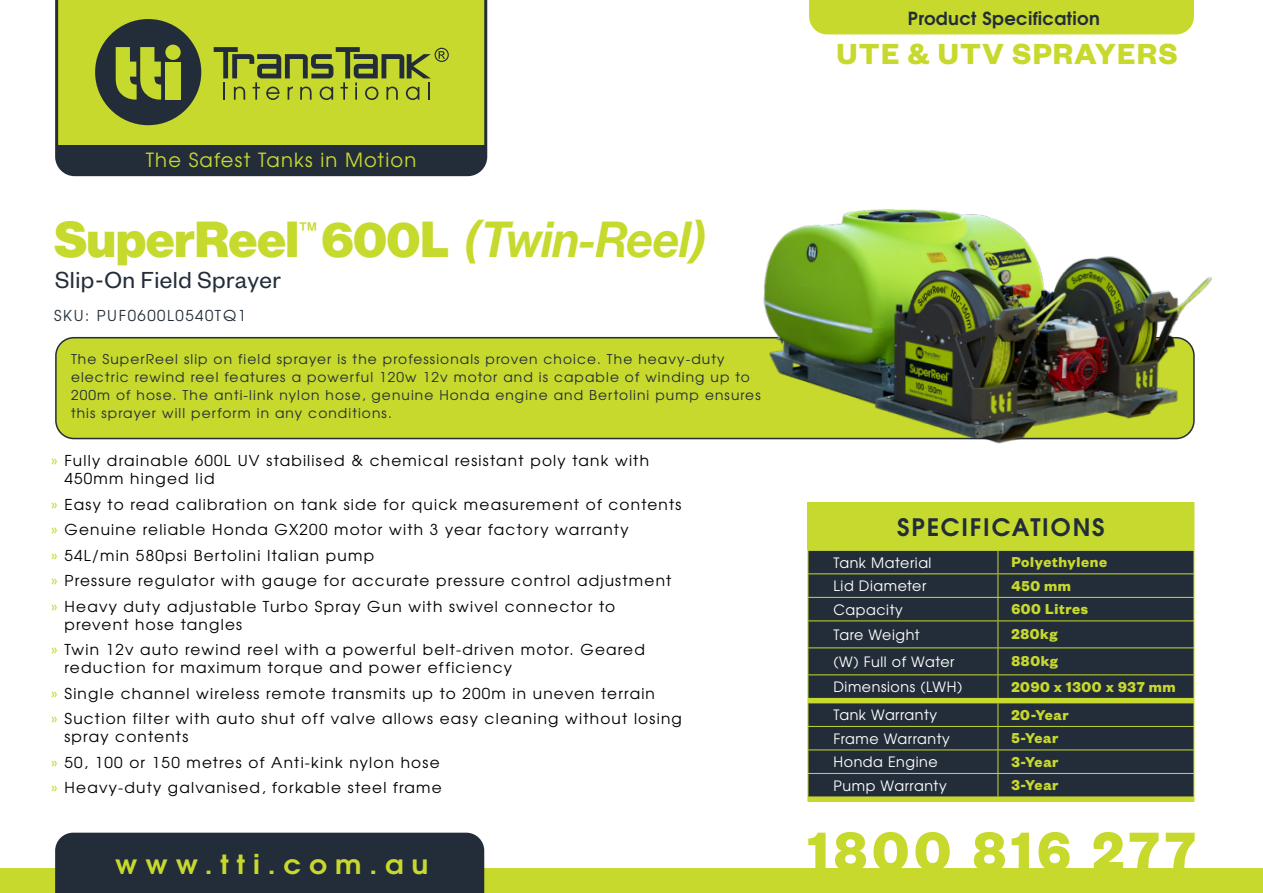
<style>
.page{position:relative;width:1263px;height:893px;background:#fff}
.page>*{position:absolute;margin:0;border:0;box-sizing:border-box;transform-origin:0 0}
.t1{font:700 60px "Founders Grotesk";letter-spacing:.08em;color:#c7d92d}
.t2{font:900 49.5px "Neue Haas Display";color:#c6d92d}
.t3{font:700 31.95px "Founders Grotesk";letter-spacing:.04em;color:#c7d92d}
.t4{font:700 26.25px "Te X Gyre Adventor";letter-spacing:.28em;color:#c7d92d;scale:1.07 1}
.t5{font:25.5px "Founders Grotesk";letter-spacing:.02em;color:#232d39}
.t6{font:700 24px "Te X Gyre Adventor";letter-spacing:.075em;color:#232d39}
.t7{font:19.5px "Te X Gyre Adventor";letter-spacing:.06em;color:#c7d92d}
.t8{font:700 18px "Te X Gyre Adventor";letter-spacing:.02em;color:#232d39}
.t9{font:700 15.75px "Founders Grotesk";letter-spacing:.04em;color:#c7d92d}
.t10{font:15px/25.5px "Te X Gyre Adventor";letter-spacing:.08em;color:#000}
.t11{font:15px "Te X Gyre Adventor";letter-spacing:.105em;color:#232d39}
.t12{font:14.25px "Te X Gyre Adventor";letter-spacing:.04em;color:#fff}
.t13{font:13.5px/18px "Te X Gyre Adventor";letter-spacing:.08em;color:#232d39}
.s1{font-weight:500;font-style:italic}
.s2{color:#c6d92f}
</style>
<div class="page">
<div style="left:0;top:869px;width:1263px;height:24px;background:#c7d92d"></div>
<div style="left:55px;top:833px;width:429px;height:60px;background:#232d39"></div>
<svg style="left:55px;top:0;width:432px;height:176px;background:#93a231"></svg>
<div style="left:809px;top:0;width:385px;height:34px;background:#c7d92d"></div>
<div style="left:56px;top:338px;width:1138px;height:101px;background:#c7d92d;border-radius:18px"></div>
<div style="left:55px;top:337px;width:1140px;height:102px;border:2px solid #232d39;border-radius:18px"></div>
<div style="left:808px;top:503px;width:386px;height:47px;background:#c6d92f"></div>
<hr style="left:807px;top:502px;width:191px;height:1px;background:#c6d92f">
<hr style="left:807px;top:503px;width:1px;height:47px;background:#c6d92f">
<hr style="left:998px;top:502px;width:196px;height:1px;background:#c6d92f">
<hr style="left:807px;top:550px;width:191px;height:1px;background:#c6d92f">
<hr style="left:998px;top:550px;width:196px;height:1px;background:#c6d92f">
<svg style="left:807px;top:551px;width:387px;height:250px;background:#303a38"></svg>
<hr style="left:807px;top:801px;width:191px;height:1px;background:#c7d92d">
<hr style="left:998px;top:801px;width:196px;height:1px;background:#c7d92d">
<img style="left:746px;top:209px;width:466px;height:235px">
<h3 class="t7" style="left:146px;top:145px;width:272px">The Safest Tanks in Motion</h3>
<h2 class="t2" style="left:54px;top:210px;width:654px">SuperReel<sup>™</sup> 600L <span class="s1">(Twin-Reel)</span></h2>
<h3 class="t5" style="left:55px;top:264px;width:227px">Slip-On Field Sprayer</h3>
<p class="t11" style="left:54px;top:303px;width:193px">SKU: PUF0600L0540TQ1</p>
<p class="t13" style="left:71px;top:349px;width:691px">The SuperReel slip on field sprayer is the professionals proven choice. The heavy-duty electric rewind reel features a powerful 120w 12v motor and is capable of winding up to 200m of hose. The anti-link nylon hose, genuine Honda engine and Bertolini pump ensures this sprayer will perform in any conditions.</p>
<p class="t10" style="left:64px;top:451px;width:586px;line-height:18px;text-indent:-13px"><span class="s2">»</span> Fully drainable 600L UV stabilised &amp; chemical resistant poly tank with<br>450mm hinged lid</p>
<p class="t10" style="left:51px;top:491px;width:632px"><span class="s2">»</span> Easy to read calibration on tank side for quick measurement of contents <span class="s2">»</span> Genuine reliable Honda GX200 motor with 3 year factory warranty<br><span class="s2">»</span> 54L/min 580psi Bertolini Italian pump<br><span class="s2">»</span> Pressure regulator with gauge for accurate pressure control adjustment <span class="s2">»</span> Heavy duty adjustable Turbo Spray Gun with swivel connector to</p>
<p class="t10" style="left:51px;top:611px;width:595px;text-indent:13px">prevent hose tangles<br><span class="s2">»</span> Twin 12v auto rewind reel with a powerful belt-driven motor. Geared</p>
<p class="t10" style="left:51px;top:654px;width:632px;text-indent:13px">reduction for maximum torque and power efficiency<br><span class="s2">»</span> Single channel wireless remote transmits up to 200m in uneven terrain<br><span class="s2">»</span> Suction filter with auto shut off valve allows easy cleaning without losing</p>
<p class="t10" style="left:51px;top:723px;width:392px;text-indent:13px">spray contents<br><span class="s2">»</span> 50, 100 or 150 metres of Anti-kink nylon hose <span class="s2">»</span> Heavy-duty galvanised, forkable steel frame</p>
<h3 class="t4" style="left:115px;top:841px;width:294px">www.tti.com.au</h3>
<p class="t8" style="left:908px;top:2px;width:193px">Product Specification</p>
<h3 class="t3" style="left:836px;top:33px;width:343px">UTE &amp; UTV SPRAYERS</h3>
<h3 class="t6" style="left:897px;top:507px;width:209px">SPECIFICATIONS</h3>
<p class="t12" style="left:833px;top:551px;width:100px">Tank Material</p>
<p class="t9" style="left:1011px;top:552px;width:97px">Polyethylene</p>
<p class="t12" style="left:833px;top:575px;width:94px">Lid Diameter</p>
<p class="t9" style="left:1011px;top:575px;width:61px">450 mm</p>
<p class="t12" style="left:833px;top:598px;width:71px">Capacity</p>
<p class="t9" style="left:1011px;top:599px;width:78px">600 Litres</p>
<p class="t12" style="left:833px;top:624px;width:88px">Tare Weight</p>
<p class="t9" style="left:1011px;top:624px;width:48px">280kg</p>
<p class="t12" style="left:833px;top:651px;width:123px">(W) Full of Water</p>
<p class="t9" style="left:1011px;top:651px;width:48px">880kg</p>
<p class="t12" style="left:833px;top:676px;width:130px">Dimensions (LWH)</p>
<p class="t9" style="left:1011px;top:676px;width:166px">2090 x 1300 x 937 mm</p>
<p class="t12" style="left:833px;top:704px;width:105px">Tank Warranty</p>
<p class="t9" style="left:1011px;top:704px;width:59px">20-Year</p>
<p class="t12" style="left:833px;top:727px;width:118px">Frame Warranty</p>
<p class="t9" style="left:1011px;top:728px;width:48px">5-Year</p>
<p class="t12" style="left:833px;top:751px;width:106px">Honda Engine</p>
<p class="t9" style="left:1011px;top:751px;width:49px">3-Year</p>
<p class="t12" style="left:833px;top:774px;width:115px">Pump Warranty</p>
<p class="t9" style="left:1011px;top:775px;width:49px">3-Year</p>
<h1 class="t1" style="left:808px;top:813px;width:389px">1800 816 277</h1>
</div>
